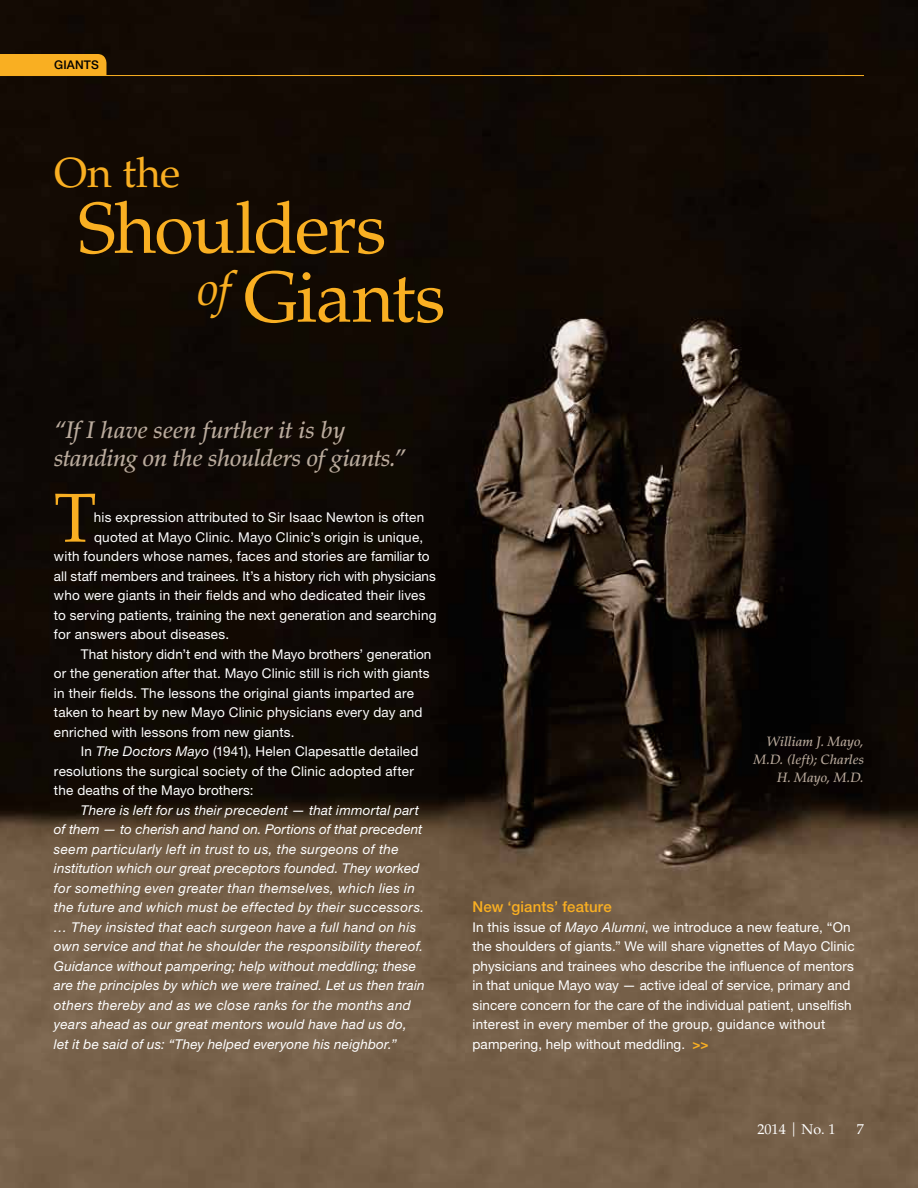
<style>
.page{position:relative;width:918px;height:1188px;background:#fff}
.page>*{position:absolute;margin:0;border:0;box-sizing:border-box;transform-origin:0 0}
.t1{font:72px "Palatino LT Std";letter-spacing:-.02em;color:#f9af22}
.t2{font:69.3px "Palatino LT Std";color:#f9af22}
.t3{font:42px "Palatino LT Std";color:#f9af22}
.t4{font:italic 500 24px/28.8px "Palatino LT Std";letter-spacing:-.01em;color:#baab9d}
.t5{font:500 15px "Helvetica Neue LT Std";color:#f9af22}
.t6{font:14.25px "Palatino LT Std";color:#fff}
.t7{font:13.5px/19.5px "Helvetica Neue LT Std";letter-spacing:.015em;color:#fff}
.t8{font:italic 13.5px/19.5px "Helvetica Neue LT Std";letter-spacing:.02em;color:#fff}
.t9{font:italic 500 13.5px/18px "Palatino LT Std";color:#baab9d;text-align:right}
.t10{font:500 12px "Helvetica Neue LT Std";color:#000}
.s1{font-style:italic}
.s2{font-weight:700;color:#f9af22}
</style>
<div class="page">
<img style="left:0;top:0;width:918px;height:1188px">
<div style="left:0;top:54px;width:106px;height:21px;background:#f9af22"></div>
<hr style="left:0;top:75px;width:864px;height:1px;background:#f9af22">
<p class="t10" style="left:54px;top:58px;width:18px">GIANTS</p>
<h3 class="t3" style="left:54px;top:148px;width:128px">On the</h3>
<h1 class="t1" style="left:78px;top:186px;width:310px">Shoulders</h1>
<h1 class="t1" style="left:198px;top:255px;width:249px"><sup>of</sup> Giants</h1>
<h3 class="t4" style="left:54px;top:415px;width:353px">“If I have seen further it is by standing on the shoulders of giants.”</h3>
<h2 class="t2" style="left:54px;top:477px;width:44px">T</h2>
<p class="t7" style="left:94px;top:507px;width:332px">his expression attributed to Sir Isaac Newton is often</p>
<p class="t7" style="left:94px;top:527px;width:331px">quoted at Mayo Clinic. Mayo Clinic’s origin is unique,</p>
<p class="t7" style="left:54px;top:546px;width:377px">with founders whose names, faces and stories are familiar to</p>
<p class="t7" style="left:54px;top:566px;width:383px">all staff members and trainees. It’s a history rich with physicians</p>
<p class="t7" style="left:54px;top:585px;width:373px">who were giants in their fields and who dedicated their lives</p>
<p class="t7" style="left:54px;top:605px;width:384px">to serving patients, training the next generation and searching</p>
<p class="t7" style="left:54px;top:624px;width:177px">for answers about diseases.</p>
<p class="t7" style="left:81px;top:644px;width:352px">That history didn’t end with the Mayo brothers’ generation</p>
<p class="t7" style="left:54px;top:663px;width:377px">or the generation after that. Mayo Clinic still is rich with giants</p>
<p class="t7" style="left:54px;top:683px;width:362px">in their fields. The lessons the original giants imparted are</p>
<p class="t7" style="left:54px;top:702px;width:370px">taken to heart by new Mayo Clinic physicians every day and</p>
<p class="t7" style="left:54px;top:722px;width:242px">enriched with lessons from new giants.</p>
<p class="t7" style="left:81px;top:741px;width:339px">In <span class="s1">The Doctors Mayo</span> (1941), Helen Clapesattle detailed</p>
<p class="t7" style="left:54px;top:761px;width:362px">resolutions the surgical society of the Clinic adopted after</p>
<p class="t7" style="left:54px;top:780px;width:201px">the deaths of the Mayo brothers:</p>
<p class="t8" style="left:54px;top:800px;width:372px;text-indent:27px">There is left for us their precedent — that immortal part of them — to cherish and hand on. Portions of that precedent seem particularly left in trust to us, the surgeons of the institution which our great preceptors founded. They worked for something even greater than themselves, which lies in the future and which must be effected by their successors. … They insisted that each surgeon have a full hand on his own service and that he shoulder the responsibility thereof.<br>Guidance without pampering; help without meddling; these are the principles by which we were trained. Let us then train others thereby and as we close ranks for the months and years ahead as our great mentors would have had us do, let it be said of us: “They helped everyone his neighbor.”</p>
<p class="t9" style="left:754px;top:732px;width:112px">William J. Mayo,<br>M.D. (left); Charles<br>H. Mayo, M.D.</p>
<p class="t5" style="left:472px;top:898px;width:141px">New ‘giants’ feature</p>
<p class="t7" style="left:472px;top:917px;width:384px">In this issue of <span class="s1">Mayo Alumni</span>, we introduce a new feature, “On the shoulders of giants.” We will share vignettes of Mayo Clinic physicians and trainees who describe the influence of mentors in that unique Mayo way — active ideal of service, primary and sincere concern for the care of the individual patient, unselfish interest in every member of the group, guidance without pampering, help without meddling. <span class="s2">&gt;&gt;</span></p>
<p class="t6" style="left:757px;top:1121px;width:80px">2014 | No. 1</p>
<p class="t6" style="left:857px;top:1121px;width:9px">7</p>
</div>
